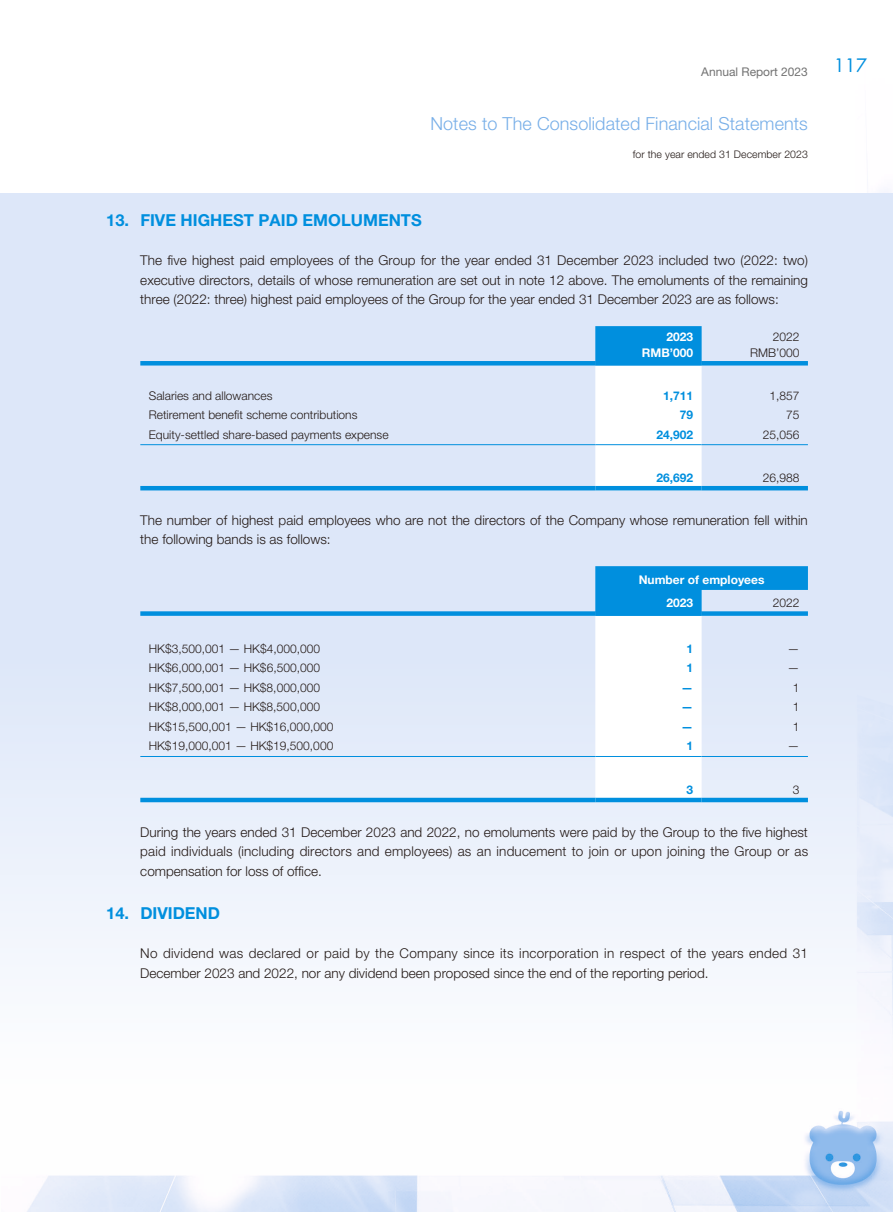
<style>
.page{position:relative;width:893px;height:1212px;background:#fff}
.page>*{position:absolute;margin:0;border:0;box-sizing:border-box;transform-origin:0 0}
.t1{font:300 18px "Helvetica Neue LT Std";letter-spacing:.005em;color:#78afe8}
.t2{font:18px "Futura Std";color:#008fde}
.t3{font:700 16.5px "Helvetica Neue LT Std";color:#008fde}
.t4{font:300 13.5px/19.5px "Helvetica Neue LT Std";color:#231916;text-align:justify}
.t5{font:300 13.5px/19.5px "Helvetica Neue LT Std";letter-spacing:.02em;color:#231916}
.t6{font:300 12px "Helvetica Neue LT Std";color:#231916}
.t7{font:700 12px/23.7px "Helvetica Neue LT Std";color:#fff}
.t8{font:700 12px "Helvetica Neue LT Std";color:#008fde}
.t9{font:12px "Helvetica Neue LT Std";color:#727272}
.t10{font:300 10.5px "Helvetica Neue LT Std";letter-spacing:.005em;color:#231916}
</style>
<div class="page">
<div style="left:0;top:193px;width:893px;height:1019px;background:linear-gradient(to bottom,#d5e2f8,#f7f9fd)"></div>
<svg style="left:595px;top:326px;width:107px;height:160px"></svg>
<hr style="left:140px;top:361px;width:455px;height:4px;background:#008fde">
<hr style="left:595px;top:361px;width:107px;height:4px;background:#008fde">
<hr style="left:702px;top:361px;width:106px;height:4px;background:#008fde">
<hr style="left:140px;top:444px;width:455px;height:1px;background:#008fde">
<hr style="left:595px;top:444px;width:107px;height:1px;background:#008fde">
<hr style="left:702px;top:444px;width:106px;height:1px;background:#008fde">
<hr style="left:140px;top:486px;width:455px;height:4px;background:#008fde">
<hr style="left:595px;top:486px;width:107px;height:4px;background:#008fde">
<hr style="left:702px;top:486px;width:106px;height:4px;background:#008fde">
<svg style="left:595px;top:566px;width:213px;height:232px"></svg>
<div style="left:140px;top:611px;width:455px;height:5px;background:#008fde"></div>
<div style="left:595px;top:611px;width:107px;height:5px;background:#008fde"></div>
<div style="left:702px;top:611px;width:106px;height:5px;background:#008fde"></div>
<hr style="left:140px;top:756px;width:455px;height:1px;background:#008fde">
<hr style="left:595px;top:756px;width:107px;height:1px;background:#008fde">
<hr style="left:702px;top:756px;width:106px;height:1px;background:#008fde">
<hr style="left:140px;top:798px;width:455px;height:4px;background:#008fde">
<hr style="left:595px;top:798px;width:107px;height:4px;background:#008fde">
<hr style="left:702px;top:798px;width:106px;height:4px;background:#008fde">
<p class="t9" style="left:701px;top:64px;width:108px">Annual Report 2023</p>
<h1 class="t1" style="left:430px;top:113px;width:379px">Notes to The Consolidated Financial Statements</h1>
<p class="t10" style="left:633px;top:147px;width:177px">for the year ended 31 December 2023</p>
<p class="t3" style="left:106px;top:210px;width:317px">13. FIVE HIGHEST PAID EMOLUMENTS</p>
<p class="t4" style="left:140px;top:250px;width:669px">The five highest paid employees of the Group for the year ended 31 December 2023 included two (2022: two) executive directors, details of whose remuneration are set out in note 12 above. The emoluments of the remaining three (2022: three) highest paid employees of the Group for the year ended 31 December 2023 are as follows:</p>
<p class="t7" style="left:666px;top:324px;width:28px">2023</p>
<p class="t6" style="left:773px;top:329px;width:28px">2022</p>
<p class="t7" style="left:642px;top:341px;width:53px">RMB’000</p>
<p class="t6" style="left:750px;top:345px;width:51px">RMB’000</p>
<p class="t6" style="left:149px;top:388px;width:125px">Salaries and allowances</p>
<p class="t8" style="left:663px;top:388px;width:32px">1,711</p>
<p class="t6" style="left:769px;top:388px;width:32px">1,857</p>
<p class="t6" style="left:149px;top:407px;width:210px">Retirement benefit scheme contributions</p>
<p class="t8" style="left:680px;top:407px;width:15px">79</p>
<p class="t6" style="left:786px;top:407px;width:15px">75</p>
<p class="t6" style="left:149px;top:427px;width:241px">Equity-settled share-based payments expense</p>
<p class="t8" style="left:656px;top:427px;width:38px">24,902</p>
<p class="t6" style="left:763px;top:427px;width:38px">25,056</p>
<p class="t8" style="left:656px;top:470px;width:38px">26,692</p>
<p class="t6" style="left:763px;top:470px;width:38px">26,988</p>
<p class="t4" style="left:140px;top:510px;width:669px">The number of highest paid employees who are not the directors of the Company whose remuneration fell within the following bands is as follows:</p>
<p class="t7" style="left:666px;top:567px;width:100px;text-indent:-28px">Number of employees<br>2023</p>
<p class="t6" style="left:773px;top:596px;width:28px">2022</p>
<p class="t6" style="left:149px;top:641px;width:173px">HK$3,500,001 — HK$4,000,000</p>
<p class="t8" style="left:686px;top:641px;width:8px">1</p>
<p class="t6" style="left:787px;top:641px;width:13px">—</p>
<p class="t6" style="left:149px;top:661px;width:173px">HK$6,000,001 — HK$6,500,000</p>
<p class="t8" style="left:686px;top:660px;width:8px">1</p>
<p class="t6" style="left:787px;top:661px;width:13px">—</p>
<p class="t6" style="left:149px;top:680px;width:173px">HK$7,500,001 — HK$8,000,000</p>
<p class="t8" style="left:681px;top:680px;width:13px">—</p>
<p class="t6" style="left:793px;top:680px;width:8px">1</p>
<p class="t6" style="left:149px;top:700px;width:173px">HK$8,000,001 — HK$8,500,000</p>
<p class="t8" style="left:681px;top:699px;width:13px">—</p>
<p class="t6" style="left:793px;top:700px;width:8px">1</p>
<p class="t6" style="left:149px;top:719px;width:186px">HK$15,500,001 — HK$16,000,000</p>
<p class="t8" style="left:681px;top:719px;width:13px">—</p>
<p class="t6" style="left:793px;top:719px;width:8px">1</p>
<p class="t6" style="left:149px;top:739px;width:186px">HK$19,000,001 — HK$19,500,000</p>
<p class="t8" style="left:686px;top:738px;width:8px">1</p>
<p class="t6" style="left:787px;top:739px;width:13px">—</p>
<p class="t8" style="left:686px;top:782px;width:8px">3</p>
<p class="t6" style="left:793px;top:782px;width:8px">3</p>
<p class="t4" style="left:140px;top:822px;width:669px">During the years ended 31 December 2023 and 2022, no emoluments were paid by the Group to the five highest paid individuals (including directors and employees) as an inducement to join or upon joining the Group or as compensation for loss of office.</p>
<p class="t3" style="left:106px;top:903px;width:115px">14. DIVIDEND</p>
<p class="t5" style="left:140px;top:943px;width:669px">No dividend was declared or paid by the Company since its incorporation in respect of the years ended 31<br>December 2023 and 2022, nor any dividend been proposed since the end of the reporting period.</p>
<h1 class="t2" style="left:834px;top:54px;width:35px">117</h1>
</div>
